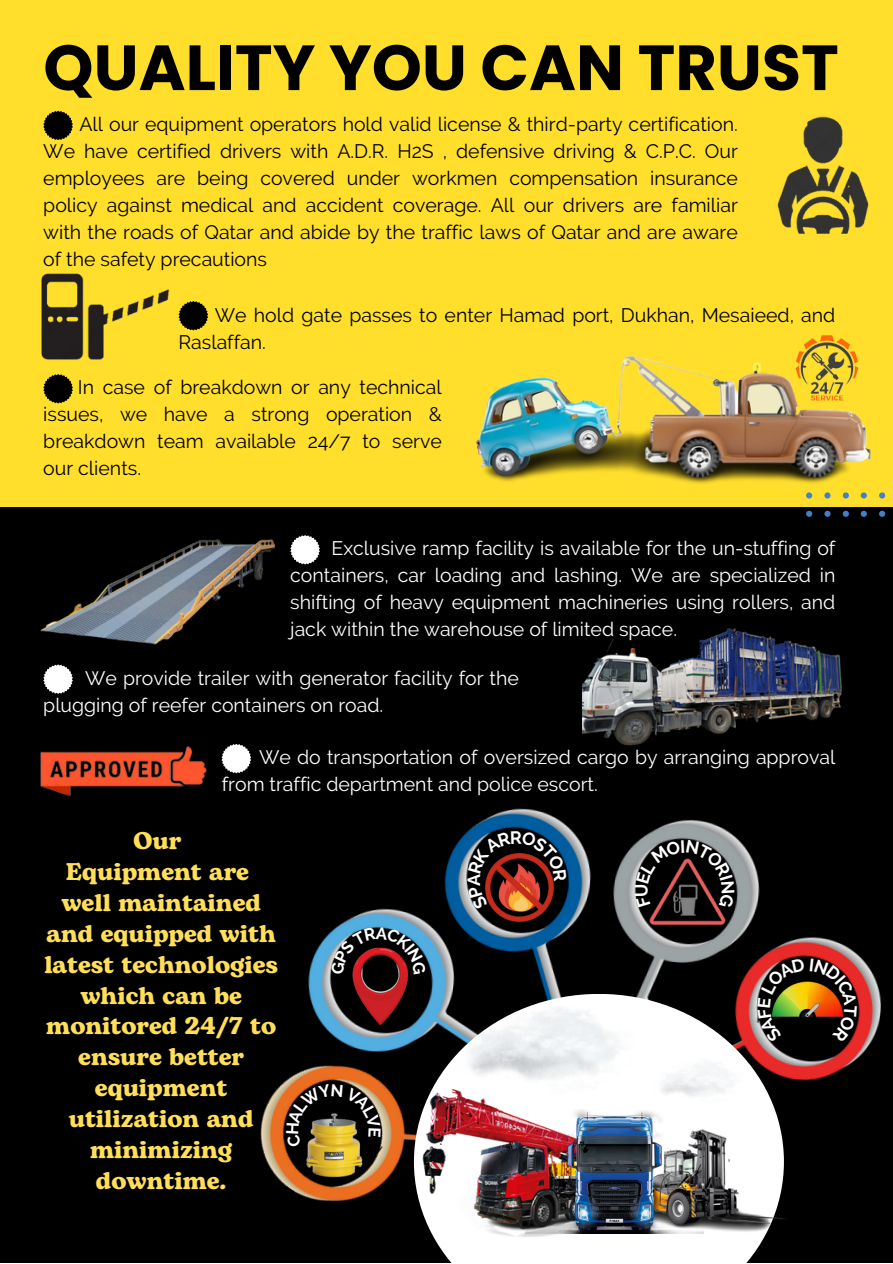
<style>
.page{position:relative;width:893px;height:1264px;background:#fff}
.page>*{position:absolute;margin:0;border:0;box-sizing:border-box;transform-origin:0 0}
.t1{font:700 63.75px "Poppins";color:#000}
.t2{font:700 24.15px/30.9px "Bogart";color:#ffde59;text-align:center}
.t3{font:19.5px/27px "Raleway";color:#000;text-align:justify}
.t4{font:19.5px/27px "Raleway";color:#fff}
.t5{font:700 17.85px "Raleway";color:#fff}
</style>
<div class="page">
<div style="left:0;top:501px;width:892px;height:761px;background:#000"></div>
<div style="left:0;top:0;width:892px;height:283px;background:#ffdf2b"></div>
<img style="left:777px;top:116px;width:92px;height:118px">
<div style="left:0;top:251px;width:892px;height:255px;background:#ffdf2b"></div>
<svg style="left:43px;top:111px;width:30px;height:29px"></svg>
<svg style="left:179px;top:301px;width:29px;height:29px"></svg>
<img style="left:41px;top:273px;width:138px;height:87px">
<svg style="left:43px;top:374px;width:30px;height:29px"></svg>
<svg style="left:290px;top:535px;width:30px;height:29px"></svg>
<img style="left:437px;top:355px;width:434px;height:152px">
<svg style="left:806px;top:492px;width:86px;height:25px"></svg>
<svg style="left:43px;top:664px;width:30px;height:30px"></svg>
<img style="left:786px;top:335px;width:81px;height:73px">
<img style="left:40px;top:746px;width:167px;height:51px">
<svg style="left:221px;top:744px;width:30px;height:29px"></svg>
<img style="left:308px;top:808px;width:573px;height:273px">
<img style="left:478px;top:910px;width:82px;height:18px">
<img style="left:635px;top:843px;width:105px;height:105px">
<img style="left:763px;top:955px;width:88px;height:2px">
<img style="left:333px;top:943px;width:96px;height:85px">
<img style="left:260px;top:1028px;width:154px;height:174px">
<svg style="left:414px;top:993px;width:369px;height:269px"></svg>
<img style="left:442px;top:1006px;width:201px;height:68px">
<img style="left:645px;top:1056px;width:104px;height:51px">
<img style="left:643px;top:1107px;width:143px;height:134px">
<img style="left:394px;top:1074px;width:249px;height:188px">
<img style="left:526px;top:1108px;width:177px;height:125px">
<div style="left:287px;top:1085px;width:94px;height:94px;background:#000;border-radius:50%"></div>
<img style="left:300px;top:1147px;width:68px;height:32px">
<div style="left:305px;top:1215px;width:94px;height:47px;background:#000"></div>
<img style="left:40px;top:539px;width:235px;height:106px">
<img style="left:582px;top:628px;width:260px;height:118px">
<svg style="left:757px;top:957px;width:100px;height:86px"></svg>
<svg style="left:331px;top:926px;width:95px;height:48px"></svg>
<svg style="left:467px;top:830px;width:100px;height:80px"></svg>
<svg style="left:635px;top:840px;width:99px;height:68px"></svg>
<svg style="left:286px;top:1083px;width:95px;height:64px"></svg>
<p class="t1" style="left:43px;top:23px;width:796px">QUALITY YOU CAN TRUST</p>
<p class="t3" style="left:43px;top:110px;width:696px;text-indent:36px">All our equipment operators hold valid license &amp; third-party certification.<br>We have certified drivers with A.D.R. H2S , defensive driving &amp; C.P.C. Our employees are being covered under workmen compensation insurance policy against medical and accident coverage. All our drivers are familiar with the roads of Qatar and abide by the traffic laws of Qatar and are aware of the safety precautions</p>
<p class="t3" style="left:178px;top:301px;width:658px;text-indent:36px">We hold gate passes to enter Hamad port, Dukhan, Mesaieed, and<br>Raslaffan.</p>
<p class="t3" style="left:43px;top:374px;width:400px;text-indent:35px">In case of breakdown or any technical issues, we have a strong operation &amp; breakdown team available 24/7 to serve our clients.</p>
<p class="t4" style="left:290px;top:534px;width:546px;text-align:justify;text-indent:41px">Exclusive ramp facility is available for the un-stuffing of containers, car loading and lashing. We are specialized in shifting of heavy equipment machineries using rollers, and jack within the warehouse of limited space.</p>
<p class="t4" style="left:43px;top:664px;width:477px;text-indent:42px">We provide trailer with generator facility for the plugging of reefer containers on road.</p>
<p class="t4" style="left:222px;top:743px;width:615px;text-indent:37px">We do transportation of oversized cargo by arranging approval from traffic department and police escort.</p>
<p class="t2" style="left:134px;top:826px;width:49px">Our</p>
<p class="t2" style="left:66px;top:857px;width:184px">Equipment are</p>
<p class="t2" style="left:44px;top:888px;width:235px">well maintained and equipped with latest technologies which can be monitored 24/7 to ensure better equipment utilization and minimizing downtime.</p>
<p class="t5" style="left:463px;top:886px;width:14px;rotate:-90deg">A</p>
</div>
